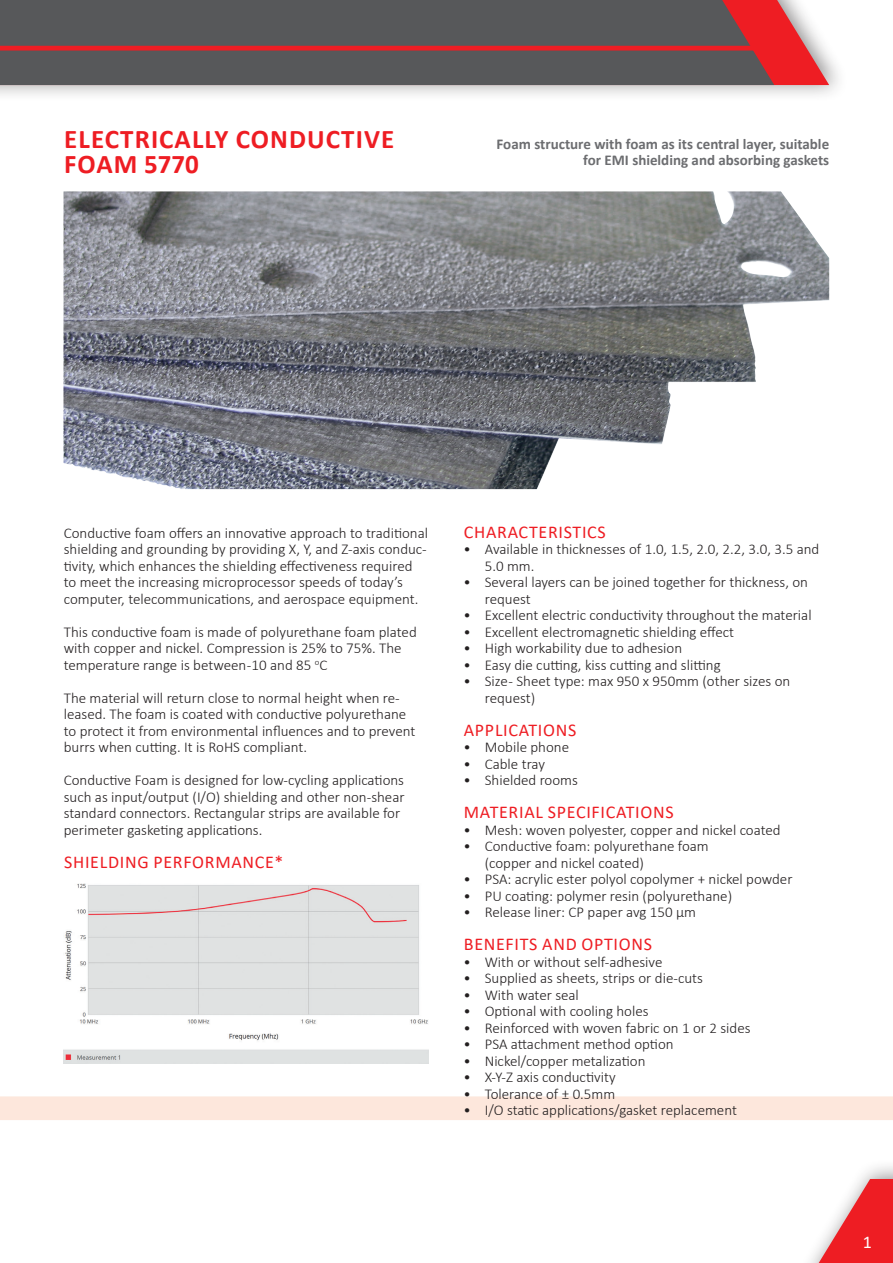
<style>
.page{position:relative;width:893px;height:1263px;background:#fff}
.page>*{position:absolute;margin:0;border:0;box-sizing:border-box;transform-origin:0 0}
.kop_18pt{font:700 27px/25.5px "Calibri";letter-spacing:.04em;color:#ee1d23}
.kop_12pt{font:18px "Calibri";letter-spacing:.04em;color:#ee1d23}
.t1{font:18px "Calibri";color:#fff}
.platte_tekst_productomschrijving{font:300 15px/16.5px "Calibri";color:#231f20}
.platte_tekst_10pt_70{font:700 15px/16.5px "Calibri";color:#6c6d70;text-align:right}
</style>
<div class="page">
<svg style="left:0;top:883px;width:893px;height:380px"></svg>
<div style="left:0;top:0;width:849px;height:102px;background:#231f20;opacity:.5"></div>
<svg style="left:774px;top:0;width:55px;height:85px;fill:#ee1d23"></svg>
<svg style="left:0;top:0;width:774px;height:85px;fill:#ee1d23"></svg>
<svg style="left:0;top:0;width:756px;height:84px;fill:#57585a"></svg>
<img style="left:63px;top:191px;width:766px;height:298px">
<img style="left:64px;top:884px;width:365px;height:180px">
<p class="kop_18pt" style="left:64px;top:126px;width:331px">ELECTRICALLY CONDUCTIVE<br>FOAM 5770</p>
<p class="platte_tekst_10pt_70" style="left:497px;top:135px;width:334px">Foam structure with foam as its central layer, suitable for EMI shielding and absorbing gaskets</p>
<p class="platte_tekst_productomschrijving" style="left:64px;top:524px;width:366px">Conductive foam offers an innovative approach to traditional shielding and grounding by providing X, Y, and Z-axis conduc&shy;tivity, which enhances the shielding effectiveness required to meet the increasing microprocessor speeds of today’s computer, telecommunications, and aerospace equipment.</p>
<p class="platte_tekst_productomschrijving" style="left:64px;top:623px;width:354px">This conductive foam is made of polyurethane foam plated with copper and nickel. Compression is 25% to 75%. The temperature range is between -10 and 85 <sup>o</sup>C</p>
<p class="platte_tekst_productomschrijving" style="left:64px;top:689px;width:353px">The material will return close to normal height when re&shy;leased. The foam is coated with conductive polyurethane to protect it from environmental influences and to prevent burrs when cutting. It is RoHS compliant.</p>
<p class="platte_tekst_productomschrijving" style="left:64px;top:772px;width:342px">Conductive Foam is designed for low-cycling applications such as input/output (I/O) shielding and other non-shear standard connectors. Rectangular strips are available for perimeter gasketing applications.</p>
<p class="kop_12pt" style="left:64px;top:849px;width:221px">SHIELDING PERFORMANCE*</p>
<p class="kop_12pt" style="left:464px;top:519px;width:143px">CHARACTERISTICS</p>
<p class="platte_tekst_productomschrijving" style="left:485px;top:541px;width:336px;text-indent:-21px">• Available in thicknesses of 1.0, 1.5, 2.0, 2.2, 3.0, 3.5 and<br>5.0 mm.</p>
<p class="platte_tekst_productomschrijving" style="left:485px;top:574px;width:325px;text-indent:-21px">• Several layers can be joined together for thickness, on request</p>
<p class="platte_tekst_productomschrijving" style="left:463px;top:607px;width:350px">• Excellent electric conductivity throughout the material</p>
<p class="platte_tekst_productomschrijving" style="left:463px;top:623px;width:272px">• Excellent electromagnetic shielding effect</p>
<p class="platte_tekst_productomschrijving" style="left:463px;top:640px;width:220px">• High workability due to adhesion</p>
<p class="platte_tekst_productomschrijving" style="left:463px;top:656px;width:259px">• Easy die cutting, kiss cutting and slitting</p>
<p class="platte_tekst_productomschrijving" style="left:485px;top:673px;width:307px;text-indent:-21px">• Size - Sheet type: max 950 x 950mm (other sizes on request)</p>
<p class="kop_12pt" style="left:464px;top:717px;width:114px">APPLICATIONS</p>
<p class="platte_tekst_productomschrijving" style="left:463px;top:739px;width:107px">• Mobile phone</p>
<p class="platte_tekst_productomschrijving" style="left:463px;top:755px;width:83px">• Cable tray</p>
<p class="platte_tekst_productomschrijving" style="left:463px;top:772px;width:116px">• Shielded rooms</p>
<p class="kop_12pt" style="left:464px;top:800px;width:211px">MATERIAL SPECIFICATIONS</p>
<p class="platte_tekst_productomschrijving" style="left:463px;top:821px;width:319px">• Mesh: woven polyester, copper and nickel coated</p>
<p class="platte_tekst_productomschrijving" style="left:485px;top:838px;width:226px;text-indent:-21px">• Conductive foam: polyurethane foam (copper and nickel coated)</p>
<p class="platte_tekst_productomschrijving" style="left:463px;top:871px;width:330px">• PSA: acrylic ester polyol copolymer + nickel powder</p>
<p class="platte_tekst_productomschrijving" style="left:463px;top:887px;width:270px">• PU coating: polymer resin (polyurethane)</p>
<p class="platte_tekst_productomschrijving" style="left:463px;top:904px;width:234px">• Release liner: CP paper avg 150 μm</p>
<p class="kop_12pt" style="left:464px;top:932px;width:190px">BENEFITS AND OPTIONS</p>
<p class="platte_tekst_productomschrijving" style="left:463px;top:953px;width:200px">• With or without self-adhesive</p>
<p class="platte_tekst_productomschrijving" style="left:463px;top:970px;width:241px">• Supplied as sheets, strips or die-cuts</p>
<p class="platte_tekst_productomschrijving" style="left:463px;top:986px;width:117px">• With water seal</p>
<p class="platte_tekst_productomschrijving" style="left:463px;top:1003px;width:187px">• Optional with cooling holes</p>
<p class="platte_tekst_productomschrijving" style="left:463px;top:1019px;width:289px">• Reinforced with woven fabric on 1 or 2 sides</p>
<p class="platte_tekst_productomschrijving" style="left:463px;top:1036px;width:212px">• PSA attachment method option</p>
<p class="platte_tekst_productomschrijving" style="left:463px;top:1052px;width:184px">• Nickel/copper metalization</p>
<p class="platte_tekst_productomschrijving" style="left:463px;top:1069px;width:154px">• X-Y-Z axis conductivity</p>
<p class="platte_tekst_productomschrijving" style="left:463px;top:1085px;width:153px">• Tolerance of ± 0.5mm</p>
<p class="platte_tekst_productomschrijving" style="left:463px;top:1102px;width:275px">• I/O static applications/gasket replacement</p>
<p class="t1" style="left:863px;top:1229px;width:11px">1</p>
</div>
